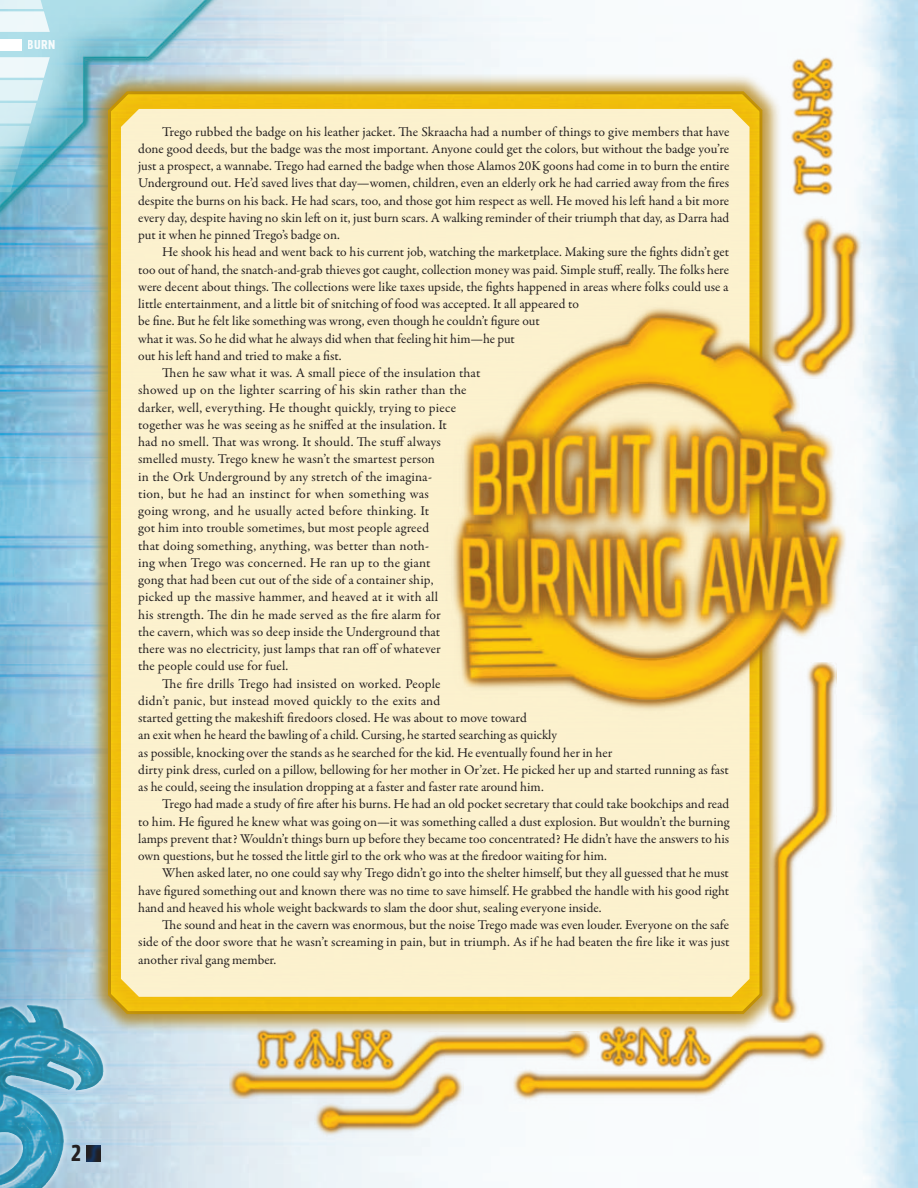
<style>
.page{position:relative;width:918px;height:1188px;background:#fff}
.page>*{position:absolute;margin:0;border:0;box-sizing:border-box;transform-origin:0 0}
.t1{font:700 condensed 24px "Klavika";color:#231f20}
.t2{font:13.5px/17.2px "Garamond Premr Pro";color:#231f20;text-align:justify}
.t3{font:700 condensed 13.5px "Klavika";color:#fff}
</style>
<div class="page">
<img style="left:0;top:0;width:918px;height:1188px">
<svg style="left:0;top:999px;width:109px;height:189px;background:#75b4cd"></svg>
<img style="left:0;top:1005px;width:35px;height:82px">
<div style="left:85px;top:1143px;width:18px;height:19px;background:#0099d1;opacity:.5"></div>
<img style="left:782px;top:738px;width:55px;height:283px">
<img style="left:788px;top:49px;width:49px;height:155px">
<img style="left:229px;top:1034px;width:261px;height:65px">
<img style="left:490px;top:1021px;width:360px;height:90px">
<img style="left:248px;top:1034px;width:155px;height:40px">
<img style="left:597px;top:1034px;width:117px;height:37px">
<img style="left:314px;top:1067px;width:149px;height:72px">
<img style="left:837px;top:230px;width:29px;height:60px">
<img style="left:782px;top:217px;width:55px;height:73px">
<div style="left:88px;top:72px;width:694px;height:962px;background:#af7c06;opacity:.75"></div>
<div style="left:107px;top:90px;width:658px;height:925px;background:#af7c06;opacity:.75"></div>
<div style="left:113px;top:101px;width:645px;height:904px;background:#f2bf0a"></div>
<div style="left:121px;top:109px;width:629px;height:888px;background:#fcf1ce"></div>
<img style="left:423px;top:290px;width:449px;height:448px">
<img style="left:0;top:0;width:297px;height:306px">
<svg style="left:0;top:57px;width:50px;height:135px;background:#a7d7e3"></svg>
<svg style="left:0;top:0;width:50px;height:32px;background:#e0f2f6"></svg>
<div style="left:0;top:39px;width:21px;height:12px;background:#fff"></div>
<p class="t3" style="left:28px;top:36px;width:29px">BURN</p>
<p class="t2" style="left:138px;top:123px;width:593px;text-indent:24px">Trego rubbed the badge on his leather jacket. The Skraacha had a number of things to give members that have done good deeds, but the badge was the most important. Anyone could get the colors, but without the badge you’re just a prospect, a wannabe. Trego had earned the badge when those Alamos 20K goons had come in to burn the entire Underground out. He’d saved lives that day—women, children, even an elderly ork he had carried away from the fires despite the burns on his back. He had scars, too, and those got him respect as well. He moved his left hand a bit more every day, despite having no skin left on it, just burn scars. A walking reminder of their triumph that day, as Darra had put it when he pinned Trego’s badge on.</p>
<p class="t2" style="left:162px;top:244px;width:568px">He shook his head and went back to his current job, watching the marketplace. Making sure the fights didn’t get</p>
<p class="t2" style="left:138px;top:261px;width:592px">too out of hand, the snatch-and-grab thieves got caught, collection money was paid. Simple stuff, really. The folks here</p>
<p class="t2" style="left:138px;top:278px;width:592px">were decent about things. The collections were like taxes upside, the fights happened in areas where folks could use a</p>
<p class="t2" style="left:138px;top:296px;width:442px">little entertainment, and a little bit of snitching of food was accepted. It all appeared to</p>
<p class="t2" style="left:138px;top:313px;width:403px">be fine. But he felt like something was wrong, even though he couldn’t figure out</p>
<p class="t2" style="left:138px;top:330px;width:378px">what it was. So he did what he always did when that feeling hit him—he put</p>
<p class="t2" style="left:138px;top:347px;width:205px">out his left hand and tried to make a fist.</p>
<p class="t2" style="left:162px;top:365px;width:320px">Then he saw what it was. A small piece of the insulation that</p>
<p class="t2" style="left:138px;top:382px;width:330px">showed up on the lighter scarring of his skin rather than the</p>
<p class="t2" style="left:138px;top:399px;width:319px">darker, well, everything. He thought quickly, trying to piece</p>
<p class="t2" style="left:138px;top:416px;width:310px">together was he was seeing as he sniffed at the insulation. It</p>
<p class="t2" style="left:138px;top:434px;width:304px">had no smell. That was wrong. It should. The stuff always</p>
<p class="t2" style="left:138px;top:451px;width:298px">smelled musty. Trego knew he wasn’t the smartest person</p>
<p class="t2" style="left:138px;top:468px;width:295px">in the Ork Underground by any stretch of the imagina-</p>
<p class="t2" style="left:138px;top:485px;width:292px">tion, but he had an instinct for when something was</p>
<p class="t2" style="left:138px;top:503px;width:292px">going wrong, and he usually acted before thinking. It</p>
<p class="t2" style="left:138px;top:520px;width:293px">got him into trouble sometimes, but most people agreed</p>
<p class="t2" style="left:138px;top:537px;width:292px">that doing something, anything, was better than noth-</p>
<p class="t2" style="left:138px;top:554px;width:294px">ing when Trego was concerned. He ran up to the giant</p>
<p class="t2" style="left:138px;top:572px;width:297px">gong that had been cut out of the side of a container ship,</p>
<p class="t2" style="left:138px;top:589px;width:301px">picked up the massive hammer, and heaved at it with all</p>
<p class="t2" style="left:138px;top:606px;width:304px">his strength. The din he made served as the fire alarm for</p>
<p class="t2" style="left:138px;top:623px;width:304px">the cavern, which was so deep inside the Underground that</p>
<p class="t2" style="left:138px;top:641px;width:304px">there was no electricity, just lamps that ran off of whatever</p>
<p class="t2" style="left:138px;top:658px;width:152px">the people could use for fuel.</p>
<p class="t2" style="left:162px;top:675px;width:280px">The fire drills Trego had insisted on worked. People</p>
<p class="t2" style="left:138px;top:692px;width:304px">didn’t panic, but instead moved quickly to the exits and</p>
<p class="t2" style="left:138px;top:710px;width:390px">started getting the makeshift firedoors closed. He was about to move toward</p>
<p class="t2" style="left:138px;top:727px;width:420px">an exit when he heard the bawling of a child. Cursing, he started searching as quickly</p>
<p class="t2" style="left:138px;top:744px;width:476px">as possible, knocking over the stands as he searched for the kid. He eventually found her in her</p>
<p class="t2" style="left:138px;top:761px;width:592px">dirty pink dress, curled on a pillow, bellowing for her mother in Or’zet. He picked her up and started running as fast</p>
<p class="t2" style="left:138px;top:779px;width:407px">as he could, seeing the insulation dropping at a faster and faster rate around him.</p>
<p class="t2" style="left:162px;top:796px;width:568px">Trego had made a study of fire after his burns. He had an old pocket secretary that could take bookchips and read</p>
<p class="t2" style="left:138px;top:813px;width:593px">to him. He figured he knew what was going on—it was something called a dust explosion. But wouldn’t the burning</p>
<p class="t2" style="left:138px;top:830px;width:592px">lamps prevent that? Wouldn’t things burn up before they became too concentrated? He didn’t have the answers to his</p>
<p class="t2" style="left:138px;top:848px;width:470px">own questions, but he tossed the little girl to the ork who was at the firedoor waiting for him.</p>
<p class="t2" style="left:162px;top:865px;width:568px">When asked later, no one could say why Trego didn’t go into the shelter himself, but they all guessed that he must</p>
<p class="t2" style="left:138px;top:882px;width:593px">have figured something out and known there was no time to save himself. He grabbed the handle with his good right</p>
<p class="t2" style="left:138px;top:899px;width:465px">hand and heaved his whole weight backwards to slam the door shut, sealing everyone inside.</p>
<p class="t2" style="left:162px;top:917px;width:568px">The sound and heat in the cavern was enormous, but the noise Trego made was even louder. Everyone on the safe</p>
<p class="t2" style="left:138px;top:934px;width:593px">side of the door swore that he wasn’t screaming in pain, but in triumph. As if he had beaten the fire like it was just</p>
<p class="t2" style="left:138px;top:951px;width:140px">another rival gang member.</p>
<h1 class="t1" style="left:71px;top:1138px;width:11px">2</h1>
</div>
